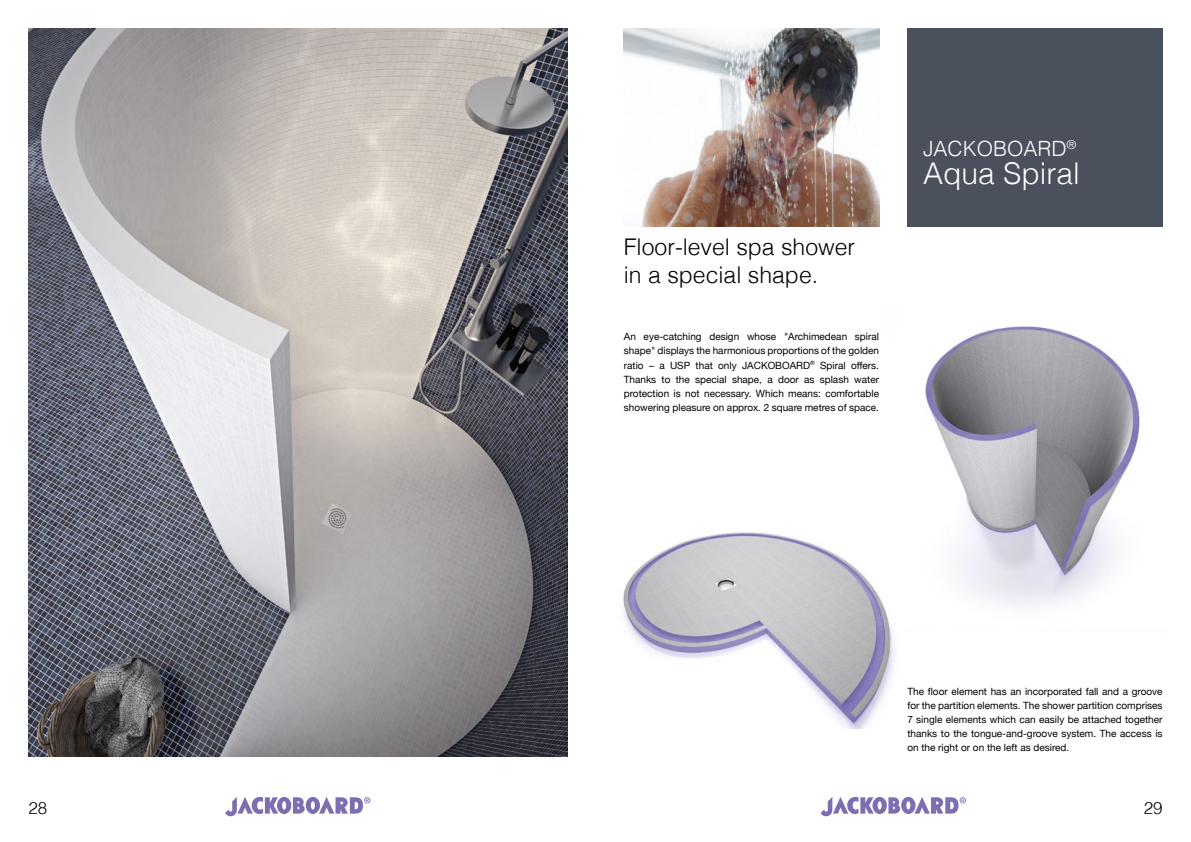
<style>
.page{position:relative;width:1191px;height:842px;background:#fff}
.page>*{position:absolute;margin:0;border:0;box-sizing:border-box;transform-origin:0 0}
.t1{font:300 30px "Helvetica";color:#fff}
.t2{font:300 23px/28.3px "Helvetica";color:#000}
.t3{font:300 21px "Helvetica";color:#fff}
.t4{font:300 17px "Helvetica";color:#000}
.t5{font:10px/14.2px "Helvetica Neue";color:#000;text-align:justify}
</style>
<div class="page">
<div style="left:907px;top:28px;width:255px;height:199px;background:#4b505d"></div>
<img style="left:925px;top:326px;width:215px;height:279px">
<img style="left:624px;top:28px;width:255px;height:199px">
<img style="left:623px;top:532px;width:271px;height:197px">
<img style="left:28px;top:28px;width:539px;height:729px">
<svg style="left:225px;top:796px;width:145px;height:20px"></svg>
<svg style="left:820px;top:796px;width:146px;height:20px"></svg>
<p class="t4" style="left:28px;top:793px;width:20px">28</p>
<p class="t2" style="left:624px;top:231px;width:233px">Floor-level spa shower in a special shape.</p>
<p class="t5" style="left:624px;top:330px;width:257px">An eye-catching design whose "Archimedean spiral shape" displays the harmonious proportions of the golden ratio – a USP that only JACKOBOARD<sup>®</sup> Spiral offers.<br>Thanks to the special shape, a door as splash water protection is not necessary. Which means: comfortable showering pleasure on approx. 2 square metres of space.</p>
<p class="t3" style="left:923px;top:131px;width:155px">JACKOBOARD<sup>®</sup></p>
<p class="t1" style="left:923px;top:148px;width:158px">Aqua Spiral</p>
<p class="t5" style="left:907px;top:684px;width:257px">The floor element has an incorporated fall and a groove for the partition elements. The shower partition comprises 7 single elements which can easily be attached together thanks to the tongue-and-groove system. The access is on the right or on the left as desired.</p>
<p class="t4" style="left:1143px;top:793px;width:20px">29</p>
</div>
